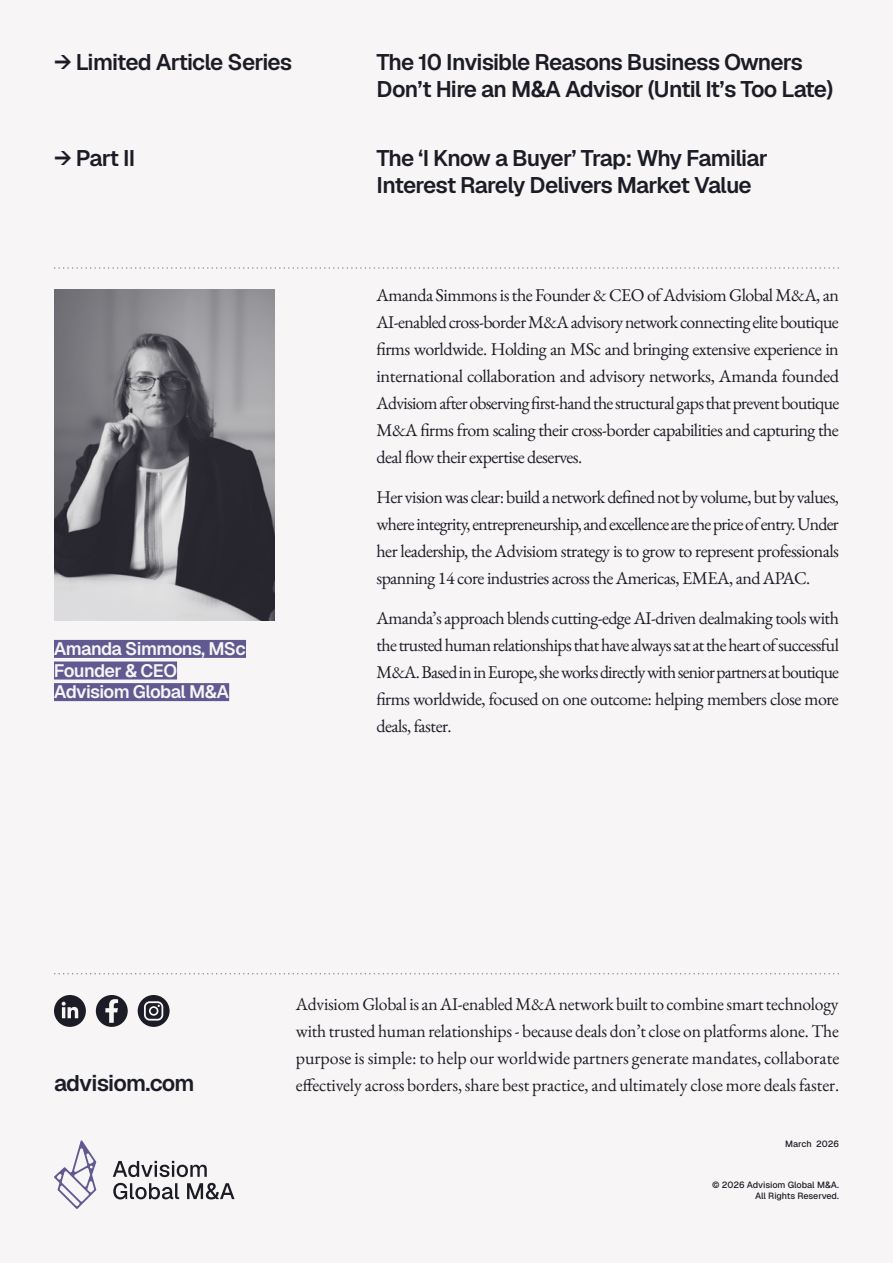
<style>
.page{position:relative;width:893px;height:1263px;background:#f7f5f5}
.page>*{position:absolute;margin:0;border:0;box-sizing:border-box;transform-origin:0 0}
.t1{font:600 22.5px/27px "Geist";letter-spacing:-.04em;color:#1c1c26}
.t2{font:18px/27px "EB Garamond";letter-spacing:-.03em;color:#1c1c26;text-align:justify}
.t3{font:600 18px/21.6px "Geist";letter-spacing:-.04em;color:#f7f5f5}
.t4{font:500 9px/10.8px "Geist";letter-spacing:-.01em;color:#1c1c26;text-align:right}
</style>
<div class="page">
<svg style="left:113px;top:1161px;width:94px;height:16px"></svg>
<svg style="left:113px;top:1183px;width:66px;height:16px"></svg>
<svg style="left:187px;top:1183px;width:47px;height:16px"></svg>
<svg style="left:54px;top:1140px;width:42px;height:69px"></svg>
<img style="left:54px;top:289px;width:221px;height:332px">
<div style="left:54px;top:640px;width:192px;height:18px;background:#615991"></div>
<div style="left:54px;top:661px;width:123px;height:18px;background:#615991"></div>
<div style="left:54px;top:683px;width:175px;height:18px;background:#615991"></div>
<svg style="left:54px;top:267px;width:785px;height:2px"></svg>
<svg style="left:54px;top:973px;width:785px;height:1px"></svg>
<div style="left:54px;top:995px;width:32px;height:32px;background:#1c1c26;border-radius:50%"></div>
<svg style="left:62px;top:1002px;width:16px;height:16px"></svg>
<svg style="left:96px;top:995px;width:32px;height:32px"></svg>
<svg style="left:138px;top:995px;width:32px;height:32px"></svg>
<p class="t1" style="left:54px;top:49px;width:240px">→ Limited Article Series</p>
<p class="t1" style="left:54px;top:145px;width:83px">→ Part II</p>
<p class="t3" style="left:54px;top:638px;width:194px">Amanda Simmons, MSc<br>Founder &amp; CEO<br>Advisiom Global M&amp;A</p>
<p class="t1" style="left:376px;top:49px;width:458px">The 10 Invisible Reasons Business Owners<br>Don’t Hire an M&amp;A Advisor (Until It’s Too Late)</p>
<p class="t1" style="left:376px;top:145px;width:393px">The ‘I Know a Buyer’ Trap: Why Familiar<br>Interest Rarely Delivers Market Value</p>
<p class="t2" style="left:376px;top:282px;width:464px">Amanda Simmons is the Founder &amp; CEO of Advisiom Global M&amp;A, an AI-enabled cross-border M&amp;A advisory network connecting elite boutique firms worldwide. Holding an MSc and bringing extensive experience in international collaboration and advisory networks, Amanda founded Advisiom after observing first-hand the structural gaps that prevent boutique M&amp;A firms from scaling their cross-border capabilities and capturing the deal flow their expertise deserves.</p>
<p class="t2" style="left:376px;top:483px;width:464px">Her vision was clear: build a network defined not by volume, but by values, where integrity, entrepreneurship, and excellence are the price of entry. Under her leadership, the Advisiom strategy is to grow to represent professionals spanning 14 core industries across the Americas, EMEA, and APAC.</p>
<p class="t2" style="left:376px;top:604px;width:464px">Amanda’s approach blends cutting-edge AI-driven dealmaking tools with the trusted human relationships that have always sat at the heart of successful M&amp;A. Based in in Europe, she works directly with senior partners at boutique firms worldwide, focused on one outcome: helping members close more deals, faster.</p>
<p class="t1" style="left:54px;top:1070px;width:142px">advisiom.com</p>
<p class="t2" style="left:296px;top:991px;width:545px">Advisiom Global is an AI-enabled M&amp;A network built to combine smart technology with trusted human relationships - because deals don’t close on platforms alone. The purpose is simple: to help our worldwide partners generate mandates, collaborate effectively across borders, share best practice, and ultimately close more deals faster.</p>
<p class="t4" style="left:785px;top:1138px;width:55px">March 2026</p>
<p class="t4" style="left:712px;top:1179px;width:128px">© 2026 Advisiom Global M&amp;A.<br>All Rights Reserved.</p>
</div>
